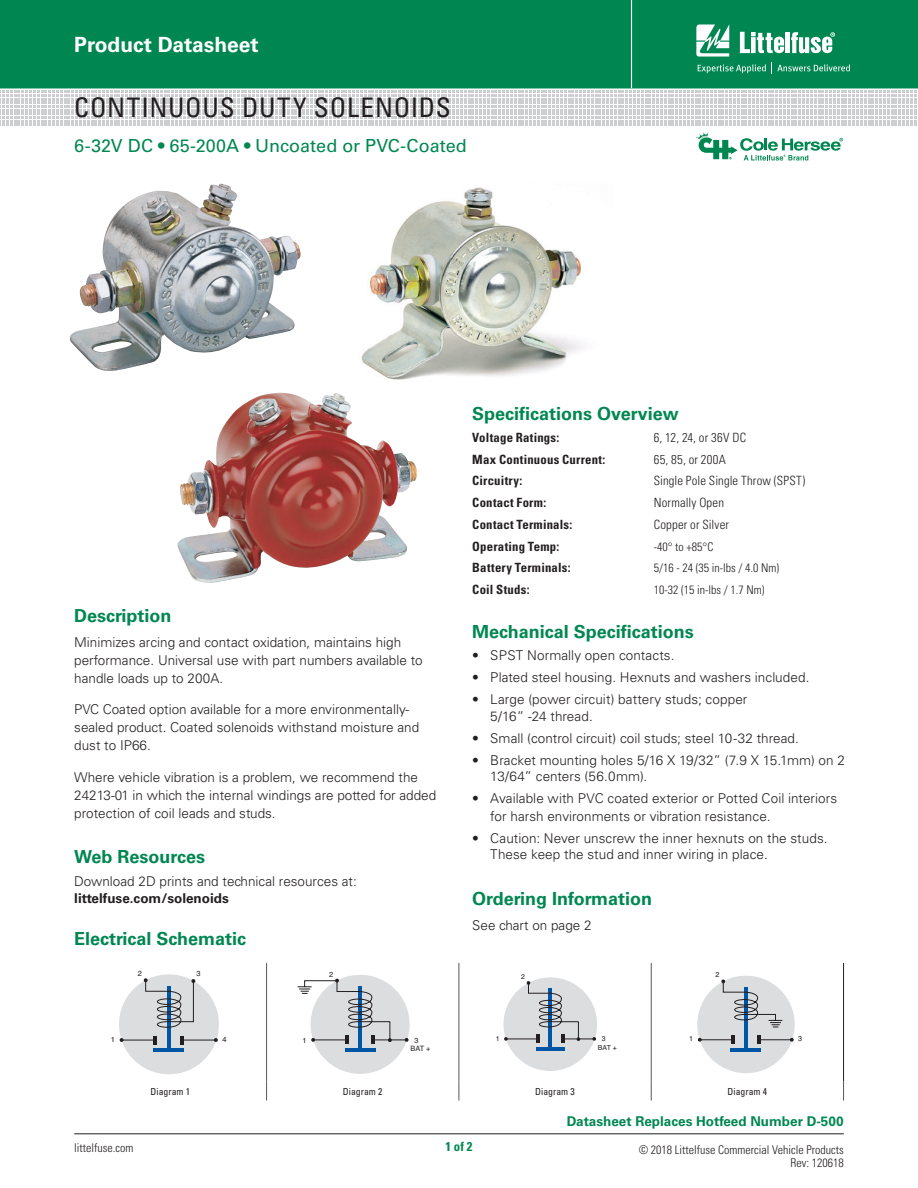
<style>
.page{position:relative;width:918px;height:1188px;background:#fff}
.page>*{position:absolute;margin:0;border:0;box-sizing:border-box;transform-origin:0 0}
.Head_Large{font:condensed 27px "Univers LT Std";letter-spacing:.025em;color:#231f20}
.t1{font:700 21px "Univers LT Std";color:#fff}
.Green_Subheads{font:700 18px "Univers LT Std";color:#008751}
.Head{font:18px "Univers LT Std";color:#008751}
.Body_text{font:300 13.5px/18px "Univers LT Std";color:#231f20}
.Green_Subheads-2{font:700 13.5px "Univers LT Std";color:#008751}
.Specifications{font:700 condensed 12.75px "Univers LT Std";letter-spacing:.02em;color:#231f20}
.Specifications-2{font:300 condensed 12.75px "Univers LT Std";letter-spacing:.015em;color:#231f20}
.t2{font:700 condensed 12.75px "Univers LT Std";color:#008751}
.Specifications-3{font:300 condensed 12px/13.5px "Univers LT Std";color:#231f20;text-align:right}
.t3{font:condensed 9.75px "Univers LT Std";color:#231f20}
.t4{font:7.35px/8.9px "Helvetica";color:#231f20}
.t5{font:7.2px "Helvetica";color:#231f20}
.t6{font:6.9px/8.2px "Helvetica";color:#231f20}
.s1{font-weight:700}
</style>
<div class="page">
<div style="left:0;top:0;width:918px;height:88px;background:#008751"></div>
<hr style="left:631px;top:0;width:1px;height:88px;background:#fff">
<hr style="left:74px;top:1134px;width:770px;height:1px;background:#231f20">
<svg style="left:0;top:91px;width:917px;height:35px"></svg>
<svg style="left:696px;top:24px;width:33px;height:33px"></svg>
<hr style="left:786px;top:32px;width:4px;height:21px;background:#fff">
<svg style="left:791px;top:32px;width:44px;height:21px"></svg>
<svg style="left:740px;top:32px;width:44px;height:21px"></svg>
<svg style="left:698px;top:64px;width:68px;height:9px"></svg>
<svg style="left:772px;top:63px;width:78px;height:11px"></svg>
<img style="left:361px;top:187px;width:222px;height:193px">
<svg style="left:696px;top:132px;width:147px;height:29px"></svg>
<img style="left:70px;top:184px;width:231px;height:187px">
<img style="left:177px;top:393px;width:240px;height:190px">
<hr style="left:266px;top:963px;width:1px;height:118px;background:#57585a">
<hr style="left:459px;top:963px;width:1px;height:118px;background:#57585a">
<svg style="left:266px;top:1081px;width:1px;height:20px"></svg>
<hr style="left:651px;top:963px;width:1px;height:118px;background:#57585a">
<svg style="left:459px;top:1081px;width:1px;height:20px"></svg>
<svg style="left:651px;top:1081px;width:1px;height:20px"></svg>
<svg style="left:843px;top:1081px;width:1px;height:20px"></svg>
<hr style="left:843px;top:963px;width:1px;height:118px;background:#231f20">
<div style="left:119px;top:974px;width:100px;height:100px;background:#dcdddf;border-radius:50%"></div>
<svg style="left:119px;top:1038px;width:5px;height:4px"></svg>
<hr style="left:167px;top:986px;width:4px;height:64px;background:#0155a5">
<hr style="left:154px;top:1049px;width:30px;height:3px;background:#0155a5">
<svg style="left:144px;top:978px;width:52px;height:50px"></svg>
<svg style="left:154px;top:1036px;width:3px;height:8px"></svg>
<hr style="left:122px;top:1040px;width:32px;height:1px;background:#231f20">
<svg style="left:214px;top:1038px;width:4px;height:4px"></svg>
<svg style="left:180px;top:1036px;width:4px;height:8px"></svg>
<hr style="left:183px;top:1040px;width:32px;height:1px;background:#231f20">
<div style="left:311px;top:975px;width:99px;height:99px;background:#dcdddf;border-radius:50%"></div>
<hr style="left:358px;top:987px;width:4px;height:63px;background:#0155a5">
<hr style="left:345px;top:1049px;width:30px;height:3px;background:#0155a5">
<svg style="left:298px;top:978px;width:111px;height:66px"></svg>
<div style="left:504px;top:977px;width:93px;height:94px;background:#dcdddf;border-radius:50%"></div>
<svg style="left:504px;top:1037px;width:4px;height:4px"></svg>
<hr style="left:549px;top:989px;width:3px;height:59px;background:#0155a5">
<hr style="left:536px;top:1047px;width:29px;height:3px;background:#0155a5">
<hr style="left:506px;top:1039px;width:31px;height:1px;background:#231f20">
<svg style="left:592px;top:1037px;width:4px;height:4px"></svg>
<svg style="left:526px;top:981px;width:54px;height:62px"></svg>
<hr style="left:564px;top:1039px;width:30px;height:1px;background:#231f20">
<div style="left:697px;top:976px;width:98px;height:97px;background:#dcdddf;border-radius:50%"></div>
<svg style="left:698px;top:1038px;width:4px;height:4px"></svg>
<hr style="left:744px;top:987px;width:4px;height:62px;background:#0155a5">
<hr style="left:731px;top:1048px;width:30px;height:4px;background:#0155a5">
<hr style="left:700px;top:1039px;width:32px;height:1px;background:#231f20">
<svg style="left:721px;top:979px;width:73px;height:65px"></svg>
<h2 class="t1" style="left:74px;top:32px;width:186px">Product Datasheet</h2>
<p class="Head_Large" style="left:74px;top:91px;width:378px">CONTINUOUS DUTY SOLENOIDS</p>
<p class="Head" style="left:74px;top:135px;width:394px">6-32V DC • 65-200A • Uncoated or PVC-Coated</p>
<p class="Green_Subheads" style="left:74px;top:605px;width:99px">Description</p>
<p class="Body_text" style="left:74px;top:633px;width:350px">Minimizes arcing and contact oxidation, maintains high performance. Universal use with part numbers available to handle loads up to 200A.</p>
<p class="Body_text" style="left:74px;top:701px;width:347px">PVC Coated option available for a more environmentally&shy;sealed product. Coated solenoids withstand moisture and dust to IP66.</p>
<p class="Body_text" style="left:74px;top:768px;width:364px">Where vehicle vibration is a problem, we recommend the<br>24213-01 in which the internal windings are potted for added protection of coil leads and studs.</p>
<p class="Green_Subheads" style="left:74px;top:846px;width:132px">Web Resources</p>
<p class="Body_text" style="left:74px;top:873px;width:284px;line-height:16.5px">Download 2D prints and technical resources at: <span class="s1">littelfuse.com/solenoids</span></p>
<p class="Green_Subheads" style="left:74px;top:928px;width:173px">Electrical Schematic</p>
<p class="t4" style="left:138px;top:970px;width:6px">2</p>
<p class="t4" style="left:196px;top:970px;width:6px">3</p>
<p class="t4" style="left:111px;top:1035px;width:6px">1</p>
<p class="t4" style="left:222px;top:1035px;width:6px">4</p>
<p class="t4" style="left:329px;top:970px;width:6px">2</p>
<p class="t4" style="left:303px;top:1036px;width:6px">1</p>
<p class="t4" style="left:411px;top:1036px;width:22px;text-indent:4px">3<br>BAT +</p>
<p class="Green_Subheads" style="left:472px;top:403px;width:208px">Specifications Overview</p>
<p class="Specifications" style="left:472px;top:430px;width:89px">Voltage Ratings:</p>
<p class="Specifications-2" style="left:654px;top:430px;width:94px">6, 12, 24, or 36V DC</p>
<p class="Specifications" style="left:472px;top:451px;width:135px">Max Continuous Current:</p>
<p class="Specifications-2" style="left:654px;top:451px;width:74px">65, 85, or 200A</p>
<p class="Specifications" style="left:472px;top:473px;width:52px">Circuitry:</p>
<p class="Specifications-2" style="left:654px;top:473px;width:153px">Single Pole Single Throw (SPST)</p>
<p class="Specifications" style="left:472px;top:495px;width:75px">Contact Form:</p>
<p class="Specifications-2" style="left:654px;top:495px;width:72px">Normally Open</p>
<p class="Specifications" style="left:472px;top:517px;width:101px">Contact Terminals:</p>
<p class="Specifications-2" style="left:654px;top:517px;width:77px">Copper or Silver</p>
<p class="Specifications" style="left:472px;top:538px;width:89px">Operating Temp:</p>
<p class="Specifications-3" style="left:654px;top:540px;width:61px">-40° to +85°C</p>
<p class="Specifications" style="left:472px;top:560px;width:100px">Battery Terminals:</p>
<p class="Specifications-3" style="left:654px;top:561px;width:127px">5/16 - 24 (35 in-lbs / 4.0 Nm)</p>
<p class="Specifications" style="left:472px;top:582px;width:59px">Coil Studs:</p>
<p class="Specifications-3" style="left:654px;top:583px;width:112px">10-32 (15 in-lbs / 1.7 Nm)</p>
<p class="Green_Subheads" style="left:472px;top:621px;width:223px">Mechanical Specifications</p>
<p class="Body_text" style="left:472px;top:647px;width:204px">• SPST Normally open contacts.</p>
<p class="Body_text" style="left:472px;top:669px;width:339px">• Plated steel housing. Hexnuts and washers included.</p>
<p class="Body_text" style="left:490px;top:691px;width:259px;line-height:16.5px;text-indent:-18px">• Large (power circuit) battery studs; copper<br>5/16” -24 thread.</p>
<p class="Body_text" style="left:472px;top:729px;width:328px">• Small (control circuit) coil studs; steel 10-32 thread.</p>
<p class="Body_text" style="left:490px;top:752px;width:356px;line-height:16.5px;text-indent:-18px">• Bracket mounting holes 5/16 X 19/32” (7.9 X 15.1mm) on 2<br>13/64” centers (56.0mm).</p>
<p class="Body_text" style="left:490px;top:789px;width:348px;text-indent:-18px">• Available with PVC coated exterior or Potted Coil interiors for harsh environments or vibration resistance.</p>
<p class="Body_text" style="left:490px;top:830px;width:339px;line-height:16.5px;text-indent:-18px">• Caution: Never unscrew the inner hexnuts on the studs.<br>These keep the stud and inner wiring in place.</p>
<p class="Green_Subheads" style="left:472px;top:888px;width:181px">Ordering Information</p>
<p class="Body_text" style="left:472px;top:916px;width:121px">See chart on page 2</p>
<p class="t6" style="left:521px;top:973px;width:5px">2</p>
<p class="t6" style="left:496px;top:1035px;width:5px">1</p>
<p class="t6" style="left:598px;top:1035px;width:20px;text-indent:4px">3<br>BAT +</p>
<p class="t5" style="left:716px;top:969px;width:6px">2</p>
<p class="t5" style="left:689px;top:1033px;width:6px">1</p>
<p class="t5" style="left:798px;top:1033px;width:6px">3</p>
<p class="t3" style="left:151px;top:1085px;width:41px">Diagram 1</p>
<p class="t3" style="left:343px;top:1085px;width:41px">Diagram 2</p>
<p class="t3" style="left:535px;top:1085px;width:41px">Diagram 3</p>
<p class="t3" style="left:728px;top:1085px;width:41px">Diagram 4</p>
<p class="Specifications-3" style="left:74px;top:1141px;width:61px">littelfuse.com</p>
<p class="t2" style="left:445px;top:1139px;width:29px">1 of 2</p>
<p class="Green_Subheads-2" style="left:567px;top:1113px;width:278px">Datasheet Replaces Hotfeed Number D-500</p>
<p class="Specifications-3" style="left:639px;top:1143px;width:207px">© 2018 Littelfuse Commercial Vehicle Products<br>Rev: 120618</p>
</div>
